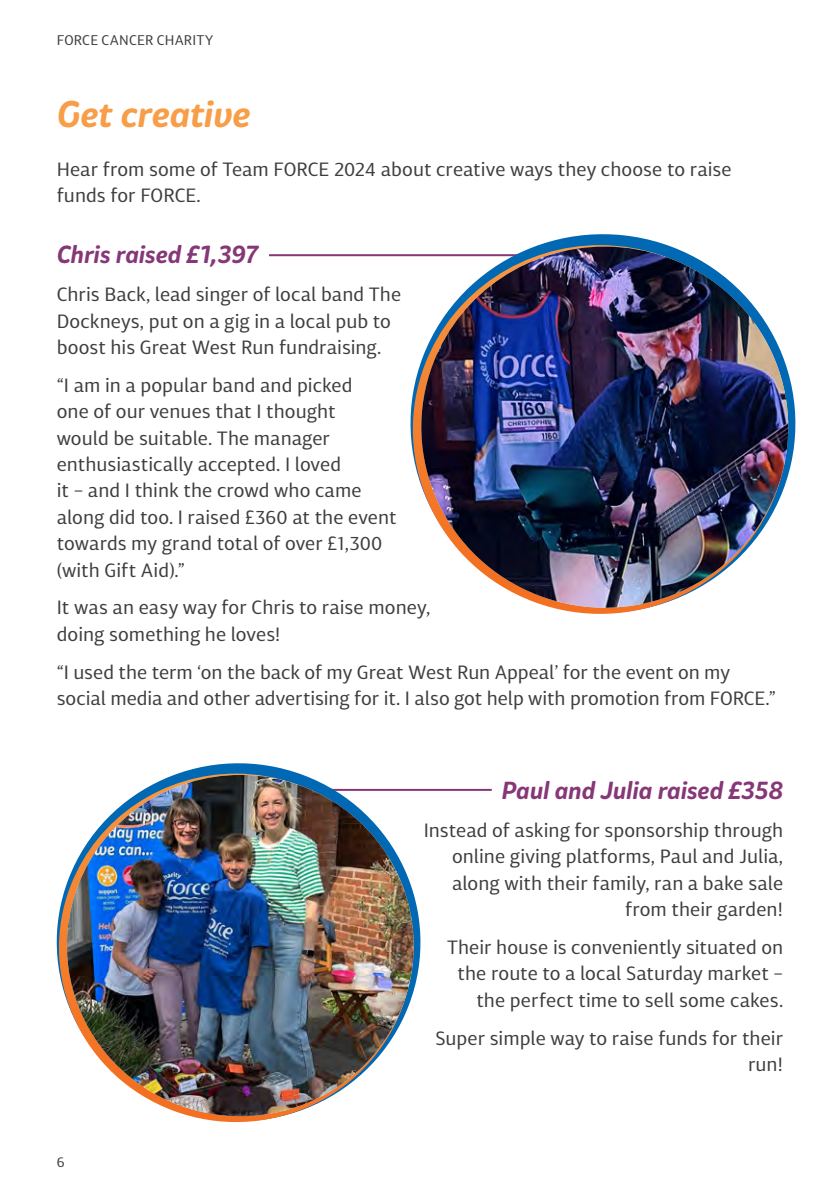
<style>
.page{position:relative;width:840px;height:1191px;background:#fff}
.page>*{position:absolute;margin:0;border:0;box-sizing:border-box;transform-origin:0 0}
.t1{font:italic 700 36px "Graviola Soft";letter-spacing:-.005em;color:#f89d48}
.t2{font:italic 700 24px "Graviola Soft";letter-spacing:-.005em;color:#863777}
.t3{font:19.2px/26.4px "Diaria Sans Pro";color:#3e3e3f}
.t4{font:14px "Diaria Sans Pro";letter-spacing:.01em;color:#3e3e3f}
</style>
<div class="page">
<hr style="left:269px;top:254px;width:259px;height:2px;background:#863777">
<hr style="left:321px;top:789px;width:170px;height:2px;background:#863777">
<svg style="left:536px;top:234px;width:134px;height:12px;fill:#0168b3"></svg>
<img style="left:397px;top:246px;width:399px;height:368px">
<svg style="left:56px;top:763px;width:380px;height:235px"></svg>
<img style="left:66px;top:775px;width:348px;height:348px">
<p class="t4" style="left:57px;top:31px;width:158px">FORCE CANCER CHARITY</p>
<p class="t1" style="left:57px;top:91px;width:195px">Get creative</p>
<p class="t3" style="left:57px;top:156px;width:676px">Hear from some of Team FORCE 2024 about creative ways they choose to raise funds for FORCE.</p>
<p class="t2" style="left:57px;top:240px;width:202px">Chris raised £1,397</p>
<p class="t3" style="left:57px;top:281px;width:346px">Chris Back, lead singer of local band The<br>Dockneys, put on a gig in a local pub to boost his Great West Run fundraising.</p>
<p class="t3" style="left:57px;top:371px;width:341px">“I am in a popular band and picked<br>one of our venues that I thought<br>would be suitable. The manager enthusiastically accepted. I loved<br>it – and I think the crowd who came along did too. I raised £360 at the event towards my grand total of over £1,300 (with Gift Aid).”</p>
<p class="t3" style="left:57px;top:594px;width:375px">It was an easy way for Chris to raise money, doing something he loves!</p>
<p class="t3" style="left:57px;top:658px;width:720px">“I used the term ‘on the back of my Great West Run Appeal’ for the event on my social media and other advertising for it. I also got help with promotion from FORCE.”</p>
<p class="t4" style="left:57px;top:1152px;width:9px">6</p>
<p class="t2" style="left:501px;top:775px;width:283px">Paul and Julia raised £358</p>
<p class="t3" style="left:423px;top:816px;width:361px;text-align:right">Instead of asking for sponsorship through online giving platforms, Paul and Julia, along with their family, ran a bake sale from their garden!</p>
<p class="t3" style="left:447px;top:933px;width:337px;text-align:right">Their house is conveniently situated on the route to a local Saturday market – the perfect time to sell some cakes.</p>
<p class="t3" style="left:435px;top:1024px;width:349px;text-align:right">Super simple way to raise funds for their run!</p>
</div>
